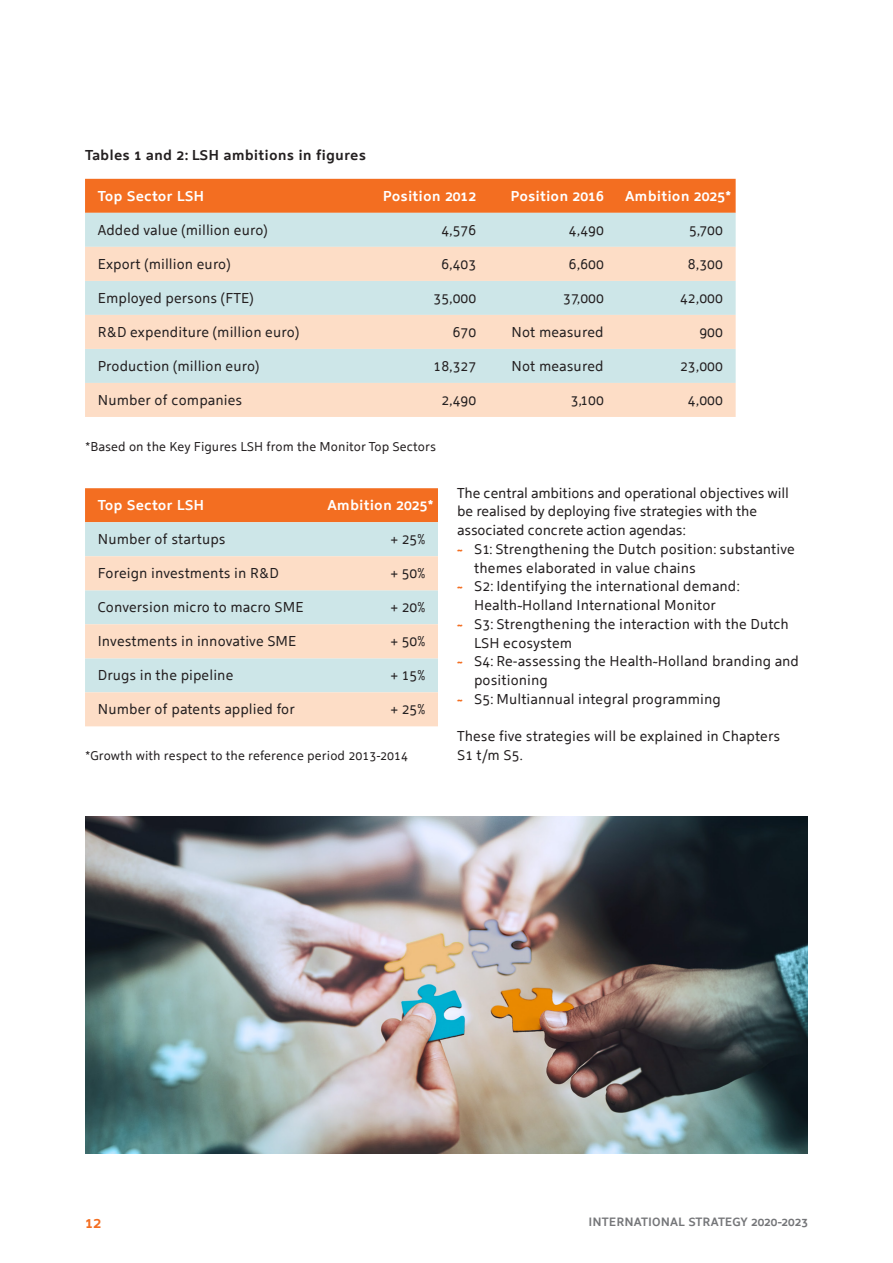
<style>
.page{position:relative;width:893px;height:1263px;background:#fff}
.page>*{position:absolute;margin:0;border:0;box-sizing:border-box;transform-origin:0 0}
.t1{font:700 15px "Holland Sans";color:#f36e21}
.brood{font:14.25px/18.8px "Holland Sans";color:#231f20}
.brood-2{font:700 14.25px "Holland Sans";color:#fff}
.brood-3{font:700 14.25px "Holland Sans";color:#231f20}
.bijschrift{font:12.75px "Holland Sans";color:#231f20}
.t2{font:700 12px "Holland Sans";color:#757679}
.s1{font-weight:700;color:#f36e21}
</style>
<div class="page">
<img style="left:85px;top:816px;width:723px;height:338px">
<div style="left:85px;top:179px;width:651px;height:34px;background:#f36e21"></div>
<div style="left:85px;top:213px;width:651px;height:34px;background:#cde6e8"></div>
<svg style="left:85px;top:247px;width:651px;height:170px;background:#e9e0d3"></svg>
<div style="left:85px;top:488px;width:353px;height:34px;background:#f36e21"></div>
<div style="left:85px;top:522px;width:353px;height:34px;background:#cde6e8"></div>
<svg style="left:85px;top:556px;width:353px;height:170px;background:#eae0d3"></svg>
<p class="brood-3" style="left:85px;top:143px;width:283px">Tables 1 and 2: LSH ambitions in figures</p>
<p class="brood-2" style="left:98px;top:184px;width:108px">Top Sector LSH</p>
<p class="brood-2" style="left:383px;top:184px;width:95px">Position 2012</p>
<p class="brood-2" style="left:510px;top:184px;width:95px">Position 2016</p>
<p class="brood-2" style="left:625px;top:184px;width:108px">Ambition 2025*</p>
<p class="brood" style="left:98px;top:219px;width:171px">Added value (million euro)</p>
<p class="brood" style="left:441px;top:219px;width:36px">4,576</p>
<p class="brood" style="left:569px;top:219px;width:36px">4,490</p>
<p class="brood" style="left:689px;top:219px;width:35px">5,700</p>
<p class="brood" style="left:98px;top:253px;width:134px">Export (million euro)</p>
<p class="brood" style="left:441px;top:253px;width:36px">6,403</p>
<p class="brood" style="left:569px;top:253px;width:36px">6,600</p>
<p class="brood" style="left:688px;top:253px;width:36px">8,300</p>
<p class="brood" style="left:98px;top:287px;width:157px">Employed persons (FTE)</p>
<p class="brood" style="left:433px;top:287px;width:44px">35,000</p>
<p class="brood" style="left:563px;top:287px;width:42px">37,000</p>
<p class="brood" style="left:680px;top:287px;width:44px">42,000</p>
<p class="brood" style="left:98px;top:321px;width:203px">R&amp;D expenditure (million euro)</p>
<p class="brood" style="left:453px;top:321px;width:25px">670</p>
<p class="brood" style="left:512px;top:321px;width:94px">Not measured</p>
<p class="brood" style="left:699px;top:321px;width:25px">900</p>
<p class="brood" style="left:98px;top:355px;width:163px">Production (million euro)</p>
<p class="brood" style="left:433px;top:355px;width:44px">18,327</p>
<p class="brood" style="left:512px;top:355px;width:94px">Not measured</p>
<p class="brood" style="left:680px;top:355px;width:44px">23,000</p>
<p class="brood" style="left:98px;top:389px;width:146px">Number of companies</p>
<p class="brood" style="left:441px;top:389px;width:36px">2,490</p>
<p class="brood" style="left:571px;top:389px;width:35px">3,100</p>
<p class="brood" style="left:688px;top:389px;width:36px">4,000</p>
<p class="bijschrift" style="left:85px;top:436px;width:353px">*Based on the Key Figures LSH from the Monitor Top Sectors</p>
<p class="brood-2" style="left:98px;top:493px;width:108px">Top Sector LSH</p>
<p class="brood-2" style="left:327px;top:493px;width:108px">Ambition 2025*</p>
<p class="brood" style="left:98px;top:529px;width:129px">Number of startups</p>
<p class="brood" style="left:390px;top:529px;width:36px">+ 25%</p>
<p class="brood" style="left:98px;top:563px;width:183px">Foreign investments in R&amp;D</p>
<p class="brood" style="left:390px;top:563px;width:36px">+ 50%</p>
<p class="brood" style="left:98px;top:597px;width:207px">Conversion micro to macro SME</p>
<p class="brood" style="left:390px;top:597px;width:36px">+ 20%</p>
<p class="brood" style="left:98px;top:631px;width:200px">Investments in innovative SME</p>
<p class="brood" style="left:390px;top:631px;width:36px">+ 50%</p>
<p class="brood" style="left:98px;top:665px;width:137px">Drugs in the pipeline</p>
<p class="brood" style="left:390px;top:665px;width:36px">+ 15%</p>
<p class="brood" style="left:98px;top:699px;width:199px">Number of patents applied for</p>
<p class="brood" style="left:390px;top:699px;width:36px">+ 25%</p>
<p class="bijschrift" style="left:85px;top:746px;width:325px">*Growth with respect to the reference period 2013-2014</p>
<p class="brood" style="left:457px;top:482px;width:333px">The central ambitions and operational objectives will be realised by deploying five strategies with the associated concrete action agendas:</p>
<p class="brood" style="left:474px;top:538px;width:322px;text-indent:-17px"><span class="s1">~</span> S1: Strengthening the Dutch position: substantive themes elaborated in value chains</p>
<p class="brood" style="left:457px;top:576px;width:285px;text-align:center"><span class="s1">~</span> S2: Identifying the international demand:<br>Health~Holland International Monitor</p>
<p class="brood" style="left:474px;top:613px;width:316px;text-indent:-17px"><span class="s1">~</span> S3: Strengthening the interaction with the Dutch<br>LSH ecosystem</p>
<p class="brood" style="left:474px;top:651px;width:327px;text-indent:-17px"><span class="s1">~</span> S4: Re-assessing the Health~Holland branding and positioning</p>
<p class="brood" style="left:457px;top:688px;width:265px"><span class="s1">~</span> S5: Multiannual integral programming</p>
<p class="brood" style="left:457px;top:726px;width:325px">These five strategies will be explained in Chapters<br>S1 t/m S5.</p>
<p class="t1" style="left:85px;top:1210px;width:18px">12</p>
<p class="t2" style="left:588px;top:1212px;width:221px">INTERNATIONAL STRATEGY 2020-2023</p>
</div>
